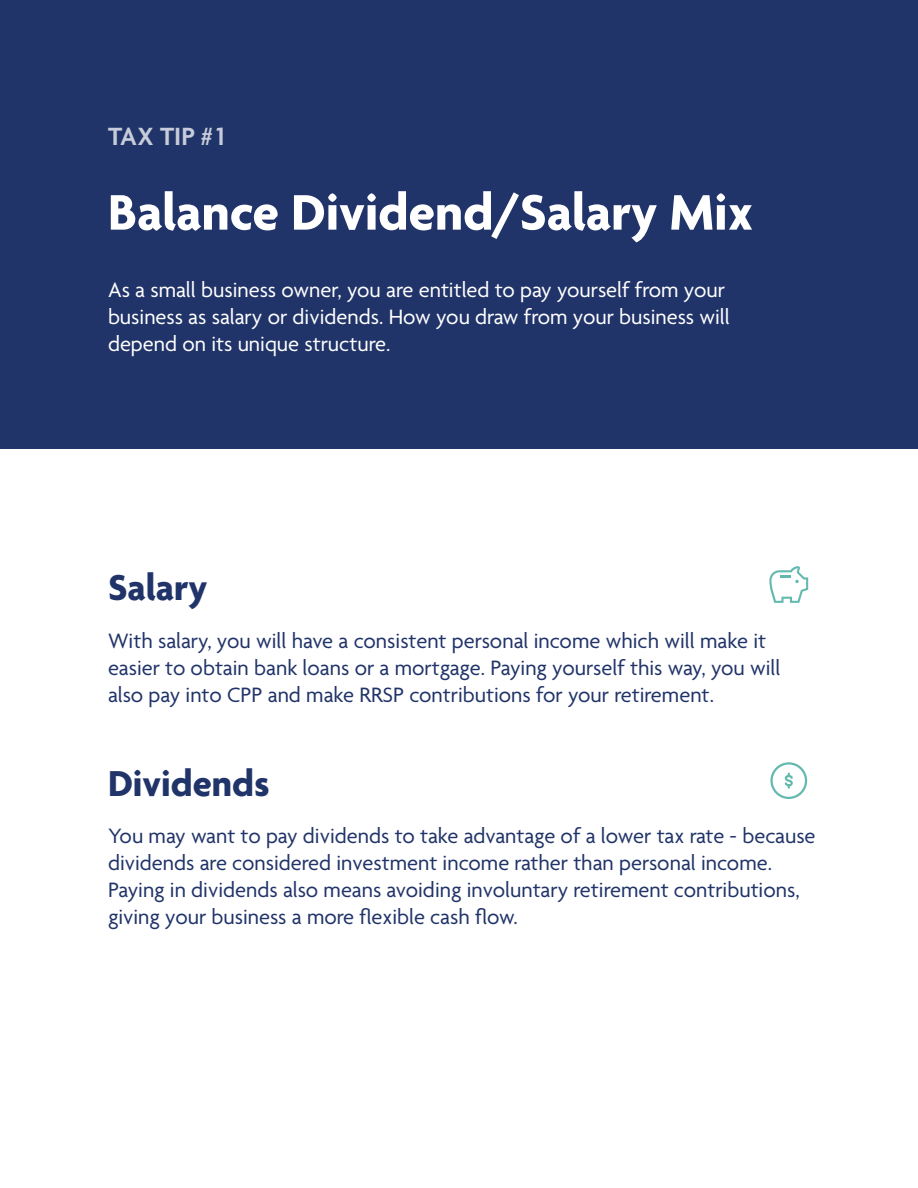
<style>
.page{position:relative;width:918px;height:1188px;background:#fff}
.page>*{position:absolute;margin:0;border:0;box-sizing:border-box;transform-origin:0 0}
.t1{font:700 54px "Agenda";color:#fff}
.t2{font:700 39px "Agenda";color:#213469}
.Kicker{font:600 27px "Agenda";color:#c7ccda}
.Copy{font:22.5px/27px "Agenda";color:#213469}
.Copy-2{font:22.5px/27px "Agenda";color:#fff}
</style>
<div class="page">
<div style="left:0;top:0;width:918px;height:448px;background:#213469"></div>
<svg style="left:769px;top:566px;width:39px;height:37px"></svg>
<svg style="left:770px;top:762px;width:37px;height:37px"></svg>
<p class="Kicker" style="left:108px;top:122px;width:118px">TAX TIP # 1</p>
<h1 class="t1" style="left:108px;top:183px;width:647px">Balance Dividend/Salary Mix</h1>
<p class="Copy-2" style="left:108px;top:278px;width:623px">As a small business owner, you are entitled to pay yourself from your business as salary or dividends. How you draw from your business will depend on its unique structure.</p>
<h2 class="t2" style="left:108px;top:567px;width:101px">Salary</h2>
<p class="Copy" style="left:108px;top:628px;width:674px">With salary, you will have a consistent personal income which will make it easier to obtain bank loans or a mortgage. Paying yourself this way, you will also pay into CPP and make RRSP contributions for your retirement.</p>
<h2 class="t2" style="left:108px;top:762px;width:163px">Dividends</h2>
<p class="Copy" style="left:108px;top:824px;width:709px">You may want to pay dividends to take advantage of a lower tax rate - because dividends are considered investment income rather than personal income.<br>Paying in dividends also means avoiding involuntary retirement contributions, giving your business a more flexible cash flow.</p>
</div>
